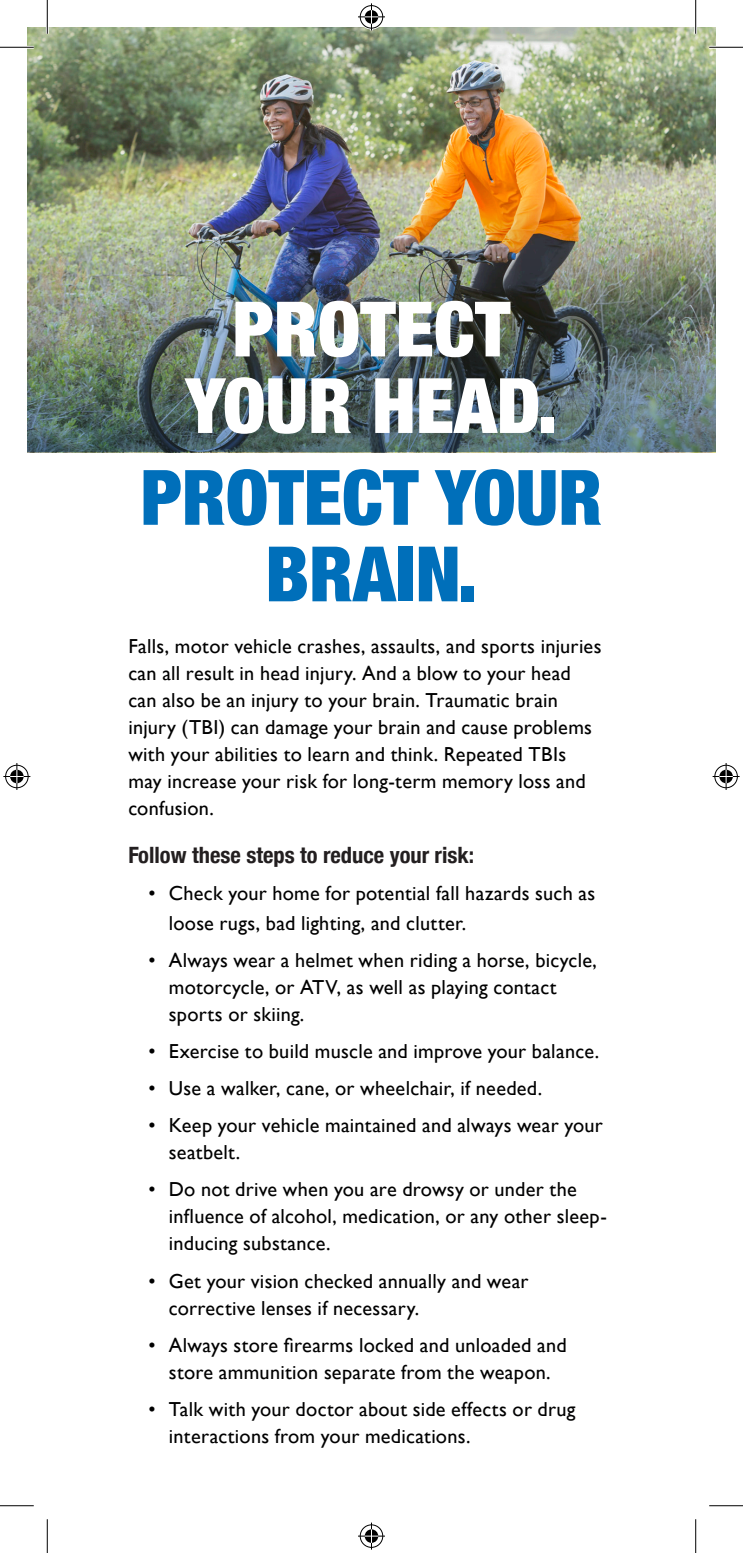
<style>
.page{position:relative;width:743px;height:1553px;background:#fff}
.page>*{position:absolute;margin:0;border:0;box-sizing:border-box;transform-origin:0 0}
.t1{font:900 condensed 76.5px/76.5px "Helvetica Neue";color:#006fba;text-align:center}
.t2{font:900 condensed 76.5px/76.5px "Helvetica Neue";color:#fff;text-align:center}
.t3{font:700 condensed 22.5px "Helvetica Neue";color:#231f20}
.t4{font:20.25px/27px "Gill Sans";letter-spacing:.01em;color:#000001}
</style>
<div class="page">
<img style="left:27px;top:27px;width:689px;height:173px">
<img style="left:27px;top:200px;width:689px;height:252px">
<hr style="left:0;top:46px;width:34px;height:3px;background:#fff">
<hr style="left:709px;top:46px;width:33px;height:3px;background:#fff">
<hr style="left:46px;top:0;width:3px;height:34px;background:#fff">
<hr style="left:694px;top:0;width:3px;height:34px;background:#fff">
<hr style="left:0;top:47px;width:34px;height:1px;background:#000">
<hr style="left:709px;top:47px;width:33px;height:1px;background:#000">
<hr style="left:0;top:1505px;width:34px;height:1px;background:#000">
<hr style="left:709px;top:1505px;width:33px;height:1px;background:#000">
<hr style="left:47px;top:0;width:1px;height:34px;background:#000">
<hr style="left:47px;top:1519px;width:1px;height:33px;background:#000">
<hr style="left:695px;top:0;width:1px;height:34px;background:#000">
<hr style="left:695px;top:1519px;width:1px;height:33px;background:#000">
<svg style="left:358px;top:3px;width:27px;height:27px"></svg>
<svg style="left:358px;top:1522px;width:27px;height:27px"></svg>
<svg style="left:3px;top:763px;width:27px;height:27px"></svg>
<svg style="left:712px;top:763px;width:27px;height:27px"></svg>
<p class="t2" style="left:185px;top:287px;width:374px">PROTECT<br>YOUR HEAD.</p>
<p class="t1" style="left:141px;top:455px;width:463px">PROTECT YOUR<br>BRAIN.</p>
<p class="t4" style="left:128px;top:632px;width:474px">Falls, motor vehicle crashes, assaults, and sports injuries can all result in head injury. And a blow to your head can also be an injury to your brain. Traumatic brain injury (TBI) can damage your brain and cause problems with your abilities to learn and think. Repeated TBIs may increase your risk for long-term memory loss and confusion.</p>
<p class="t3" style="left:128px;top:836px;width:347px">Follow these steps to reduce your risk:</p>
<p class="t4" style="left:169px;top:877px;width:428px;line-height:29.9px;text-indent:-20px">• Check your home for potential fall hazards such as loose rugs, bad lighting, and clutter.</p>
<p class="t4" style="left:169px;top:946px;width:429px;text-indent:-20px">• Always wear a helmet when riding a horse, bicycle, motorcycle, or ATV, as well as playing contact sports or skiing.</p>
<p class="t4" style="left:148px;top:1037px;width:452px">• Exercise to build muscle and improve your balance.</p>
<p class="t4" style="left:148px;top:1074px;width:395px">• Use a walker, cane, or wheelchair, if needed.</p>
<p class="t4" style="left:169px;top:1111px;width:435px;text-indent:-20px">• Keep your vehicle maintained and always wear your seatbelt.</p>
<p class="t4" style="left:169px;top:1175px;width:439px;text-indent:-20px">• Do not drive when you are drowsy or under the influence of alcohol, medication, or any other sleep&shy;inducing substance.</p>
<p class="t4" style="left:169px;top:1267px;width:361px;text-indent:-20px">• Get your vision checked annually and wear corrective lenses if necessary.</p>
<p class="t4" style="left:148px;top:1331px;width:419px;text-align:center">• Always store firearms locked and unloaded and store ammunition separate from the weapon.</p>
<p class="t4" style="left:169px;top:1395px;width:408px;text-indent:-20px">• Talk with your doctor about side effects or drug interactions from your medications.</p>
</div>
